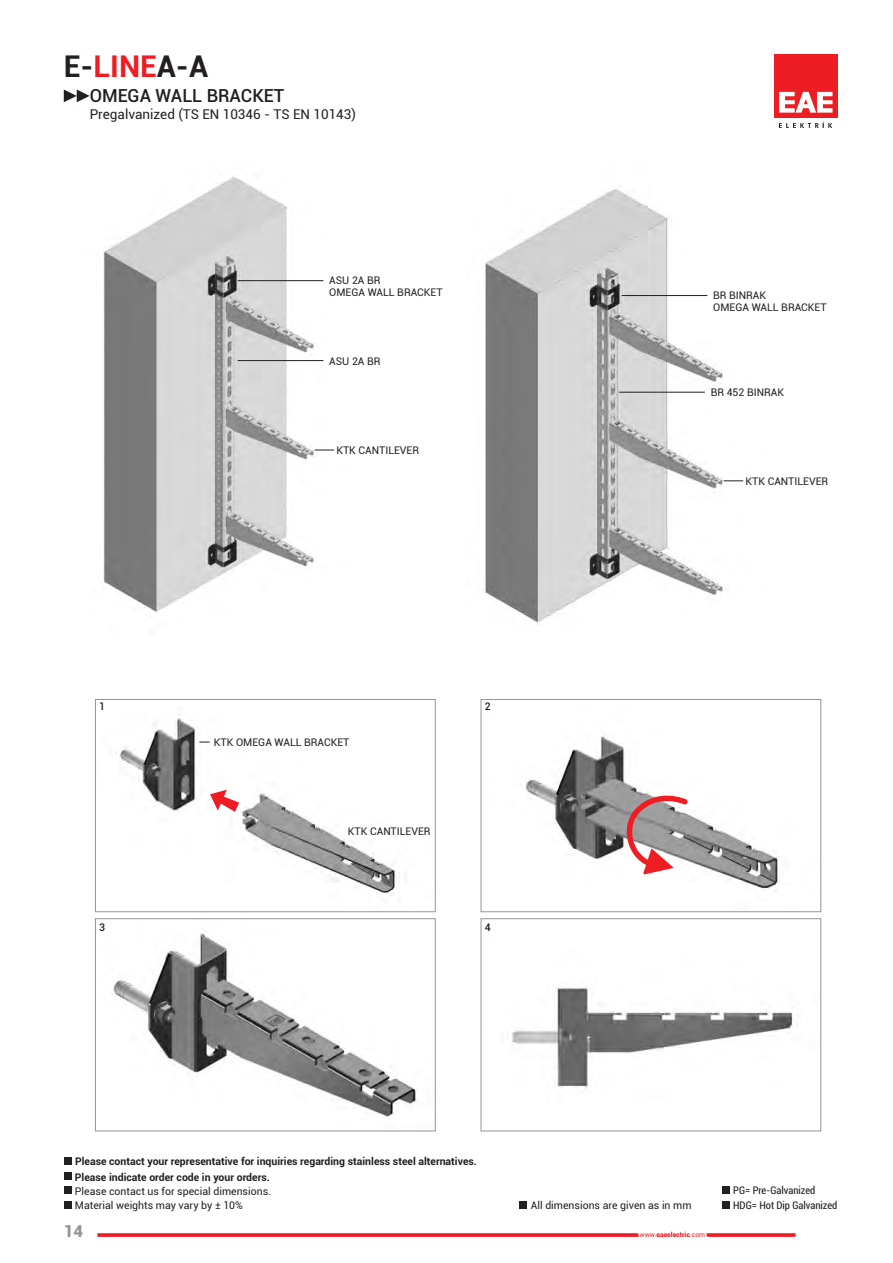
<style>
.page{position:relative;width:893px;height:1263px;background:#fff}
.page>*{position:absolute;margin:0;border:0;box-sizing:border-box;transform-origin:0 0}
.t1{font:700 30px "Roboto";color:#231f20}
.t2{font:500 18px "Roboto";color:#231f20}
.t3{font:900 16.5px "Roboto";color:#939598}
.t4{font:13.5px "Roboto";color:#231f20}
.t5{font:10.5px "Roboto";color:#231f20}
.t6{font:700 10.5px "Roboto";color:#231f20}
.t7{font:condensed 10.5px "Roboto";color:#231f20}
.t8{font:500 10.5px "Roboto";color:#231f20}
.t9{font:900 6.9px "Roboto";color:#ee1d23}
.s1{color:#ee1d23}
.s2{font-weight:400}
</style>
<div class="page">
<svg style="left:64px;top:90px;width:26px;height:12px"></svg>
<div style="left:774px;top:54px;width:64px;height:64px;background:#ee1d23"></div>
<svg style="left:779px;top:92px;width:53px;height:21px"></svg>
<svg style="left:779px;top:122px;width:53px;height:6px"></svg>
<div style="left:64px;top:1201px;width:7px;height:7px;background:#231f20"></div>
<div style="left:64px;top:1187px;width:7px;height:7px;background:#231f20"></div>
<div style="left:64px;top:1172px;width:7px;height:8px;background:#231f20"></div>
<div style="left:520px;top:1201px;width:7px;height:7px;background:#231f20"></div>
<div style="left:722px;top:1201px;width:8px;height:7px;background:#231f20"></div>
<div style="left:722px;top:1187px;width:8px;height:7px;background:#231f20"></div>
<div style="left:64px;top:1158px;width:7px;height:7px;background:#231f20"></div>
<svg style="left:97px;top:1233px;width:699px;height:4px"></svg>
<img style="left:103px;top:177px;width:232px;height:435px">
<img style="left:483px;top:189px;width:261px;height:435px">
<img style="left:110px;top:933px;width:307px;height:184px">
<div style="left:95px;top:918px;width:340px;height:213px;border:1px solid #939598"></div>
<img style="left:116px;top:718px;width:281px;height:178px">
<div style="left:95px;top:699px;width:340px;height:213px;border:1px solid #939598"></div>
<img style="left:526px;top:734px;width:254px;height:158px">
<div style="left:481px;top:699px;width:340px;height:213px;border:1px solid #939598"></div>
<img style="left:512px;top:986px;width:286px;height:103px">
<div style="left:481px;top:918px;width:340px;height:213px;border:1px solid #939598"></div>
<hr style="left:238px;top:280px;width:85px;height:1px;background:#231f20">
<hr style="left:622px;top:295px;width:85px;height:1px;background:#231f20">
<hr style="left:238px;top:360px;width:85px;height:1px;background:#231f20">
<hr style="left:619px;top:392px;width:86px;height:1px;background:#231f20">
<svg style="left:315px;top:450px;width:19px;height:1px"></svg>
<svg style="left:724px;top:481px;width:19px;height:1px"></svg>
<svg style="left:206px;top:784px;width:36px;height:34px"></svg>
<svg style="left:623px;top:782px;width:67px;height:106px"></svg>
<h1 class="t1" style="left:64px;top:45px;width:146px">E-<span class="s1">LINE</span>A-A</h1>
<p class="t2" style="left:90px;top:83px;width:196px">OMEGA WALL BRACKET</p>
<p class="t4" style="left:90px;top:105px;width:268px">Pregalvanized (TS EN 10346 - TS EN 10143)</p>
<p class="t5" style="left:329px;top:273px;width:53px">ASU 2A BR</p>
<p class="t5" style="left:329px;top:285px;width:115px">OMEGA WALL BRACKET</p>
<p class="t5" style="left:713px;top:288px;width:55px">BR BINRAK</p>
<p class="t5" style="left:713px;top:300px;width:115px">OMEGA WALL BRACKET</p>
<p class="t8" style="left:99px;top:699px;width:7px">1</p>
<p class="t8" style="left:99px;top:920px;width:7px">3</p>
<p class="t5" style="left:329px;top:353px;width:53px">ASU 2A BR</p>
<p class="t5" style="left:336px;top:443px;width:84px">KTK CANTILEVER</p>
<p class="t5" style="left:214px;top:735px;width:137px">KTK OMEGA WALL BRACKET</p>
<p class="t5" style="left:348px;top:824px;width:84px">KTK CANTILEVER</p>
<p class="t8" style="left:485px;top:699px;width:7px">2</p>
<p class="t8" style="left:485px;top:920px;width:7px">4</p>
<p class="t5" style="left:711px;top:385px;width:75px">BR 452 BINRAK</p>
<p class="t5" style="left:745px;top:474px;width:84px">KTK CANTILEVER</p>
<p class="t6" style="left:75px;top:1154px;width:403px">Please contact your representative for inquiries regarding stainless steel alternatives.</p>
<p class="t6" style="left:75px;top:1169px;width:196px">Please indicate order code in your orders.</p>
<p class="t5" style="left:75px;top:1184px;width:198px">Please contact us for special dimensions.</p>
<p class="t5" style="left:75px;top:1198px;width:169px">Material weights may vary by ± 10%</p>
<p class="t5" style="left:531px;top:1198px;width:162px">All dimensions are given as in mm</p>
<p class="t7" style="left:733px;top:1183px;width:84px">PG= Pre-Galvanized</p>
<p class="t7" style="left:733px;top:1198px;width:106px">HDG= Hot Dip Galvanized</p>
<h3 class="t3" style="left:64px;top:1219px;width:21px">14</h3>
<p class="t9" style="left:640px;top:1229px;width:67px"><span class="s2">www.</span>eaeelectric<span class="s2">.com</span></p>
</div>
